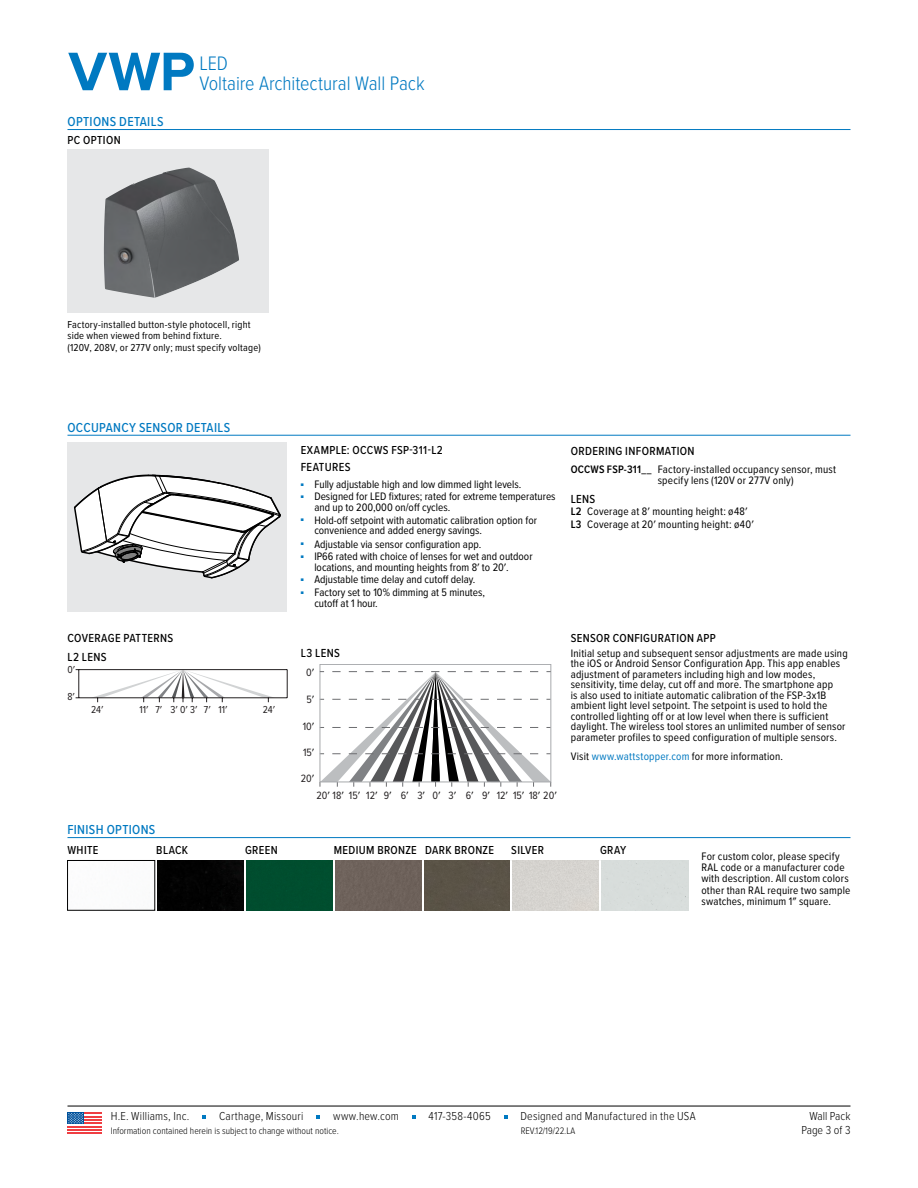
<style>
.page{position:relative;width:918px;height:1188px;background:#fff}
.page>*{position:absolute;margin:0;border:0;box-sizing:border-box;transform-origin:0 0}
.t1{font:700 56.25px "Proxima Nova";color:#0079c1}
.t2{font:300 20.25px/20.2px "Proxima Nova Cond";letter-spacing:-.005em;color:#0079c1}
.t3{font:500 13.5px "Proxima Nova Cond";letter-spacing:.025em;color:#0079c1}
.t4{font:500 12.15px "Proxima Nova Cond";letter-spacing:.025em;color:#000}
.t5{font:300 12px/13.6px "Proxima Nova Cond";letter-spacing:.015em;color:#000;text-align:right}
.t6{font:500 12px "Proxima Nova Cond";letter-spacing:.03em;color:#000}
.t7{font:11.25px/10.5px "Proxima Nova Cond";letter-spacing:.015em;color:#000}
.t8{font:10.95px "Proxima Nova Cond";color:#231f20}
.t9{font:10.5px/11.2px "Proxima Nova Cond";letter-spacing:.02em;color:#000}
.t10{font:10.5px "Proxima Nova Cond";color:#221e1f}
.t11{font:300 9.75px "Proxima Nova Cond";color:#000}
.s1{font-weight:600}
.s2{color:#0079c1}
.s3{color:#030404}
</style>
<div class="page">
<hr style="left:68px;top:129px;width:782px;height:1px;background:#0079c1">
<hr style="left:68px;top:435px;width:782px;height:1px;background:#0079c1">
<hr style="left:68px;top:837px;width:782px;height:1px;background:#0079c1">
<div style="left:68px;top:149px;width:201px;height:164px;background:#e6e7e8"></div>
<img style="left:104px;top:168px;width:135px;height:130px">
<div style="left:68px;top:442px;width:219px;height:169px;background:#e6e7e8"></div>
<svg style="left:74px;top:474px;width:207px;height:105px"></svg>
<svg style="left:91px;top:670px;width:184px;height:32px"></svg>
<svg style="left:287px;top:670px;width:1px;height:28px"></svg>
<svg style="left:79px;top:670px;width:1px;height:28px"></svg>
<hr style="left:76px;top:698px;width:211px;height:1px;background:#231f20">
<hr style="left:76px;top:669px;width:211px;height:1px;background:#231f20">
<svg style="left:320px;top:671px;width:231px;height:116px"></svg>
<div style="left:68px;top:860px;width:87px;height:50px;border:1px solid #000"></div>
<div style="left:158px;top:860px;width:86px;height:50px;background:#020202"></div>
<div style="left:247px;top:860px;width:85px;height:50px;background:#004d2e"></div>
<div style="left:335px;top:860px;width:86px;height:50px;background:#6e625b"></div>
<div style="left:424px;top:860px;width:86px;height:50px;background:#5a5347"></div>
<div style="left:513px;top:860px;width:86px;height:50px;background:#d6d3cf"></div>
<hr style="left:68px;top:1106px;width:782px;height:1px;background:#000">
<svg style="left:202px;top:1116px;width:4px;height:3px"></svg>
<svg style="left:316px;top:1116px;width:4px;height:3px"></svg>
<svg style="left:412px;top:1116px;width:4px;height:3px"></svg>
<div style="left:68px;top:1112px;width:34px;height:22px;background:linear-gradient(to right,#fff,#fff)"></div>
<hr style="left:68px;top:1126px;width:34px;height:1px;background:#ef3e42">
<hr style="left:68px;top:1129px;width:34px;height:2px;background:#ef3e42">
<hr style="left:68px;top:1132px;width:34px;height:2px;background:#ef3e42">
<hr style="left:68px;top:1122px;width:34px;height:2px;background:#ef3e42">
<hr style="left:68px;top:1119px;width:34px;height:2px;background:#ef3e42">
<hr style="left:68px;top:1116px;width:34px;height:1px;background:#ef3e42">
<hr style="left:68px;top:1112px;width:34px;height:2px;background:#ef3e42">
<div style="left:68px;top:1112px;width:16px;height:12px;background:#00529c"></div>
<svg style="left:68px;top:1113px;width:15px;height:11px"></svg>
<h1 class="t1" style="left:69px;top:30px;width:128px">VWP</h1>
<h2 class="t2" style="left:199px;top:52px;width:227px">LED<br>Voltaire Architectural Wall Pack</h2>
<p class="t3" style="left:68px;top:112px;width:97px">OPTIONS DETAILS</p>
<p class="t6" style="left:68px;top:131px;width:55px">PC OPTION</p>
<p class="t9" style="left:68px;top:319px;width:195px">Factory-installed button-style photocell, right side when viewed from behind fixture.<br>(120V, 208V, or 277V only; must specify voltage)</p>
<p class="t3" style="left:68px;top:417px;width:164px">OCCUPANCY SENSOR DETAILS</p>
<p class="t6" style="left:301px;top:442px;width:144px">EXAMPLE: OCCWS FSP-311-L2</p>
<p class="t4" style="left:571px;top:442px;width:125px">ORDERING INFORMATION</p>
<p class="t4" style="left:301px;top:458px;width:51px">FEATURES</p>
<p class="t7" style="left:658px;top:464px;width:180px;text-indent:-87px"><span class="s1">OCCWS FSP-311__</span> Factory-installed occupancy sensor, must specify lens (120V or 277V only)</p>
<p class="t7" style="left:301px;top:478px;width:222px"><sup>■</sup> Fully adjustable high and low dimmed light levels.</p>
<p class="t7" style="left:314px;top:491px;width:243px;text-indent:-14px"><sup>■</sup> Designed for LED fixtures; rated for extreme temperatures and up to 200,000 on/off cycles.</p>
<p class="t7" style="left:314px;top:514px;width:224px;text-indent:-14px"><sup>■</sup> Hold-off setpoint with automatic calibration option for convenience and added energy savings.</p>
<p class="t7" style="left:301px;top:538px;width:182px"><sup>■</sup> Adjustable via sensor configuration app.</p>
<p class="t7" style="left:314px;top:551px;width:220px;text-indent:-14px"><sup>■</sup> IP66 rated with choice of lenses for wet and outdoor locations, and mounting heights from 8′ to 20′.</p>
<p class="t7" style="left:301px;top:574px;width:176px"><sup>■</sup> Adjustable time delay and cutoff delay.</p>
<p class="t7" style="left:314px;top:587px;width:172px;text-indent:-14px"><sup>■</sup> Factory set to 10% dimming at 5 minutes, cutoff at 1 hour.</p>
<p class="t4" style="left:571px;top:490px;width:26px">LENS</p>
<p class="t7" style="left:571px;top:505px;width:184px;line-height:12.6px"><span class="s1">L2</span> Coverage at 8′ mounting height: ø48′<br><span class="s1">L3</span> Coverage at 20′ mounting height: ø40′</p>
<p class="t4" style="left:68px;top:630px;width:107px">COVERAGE PATTERNS</p>
<p class="t6" style="left:571px;top:630px;width:147px">SENSOR CONFIGURATION APP</p>
<p class="t4" style="left:68px;top:648px;width:41px">L2 LENS</p>
<p class="t4" style="left:301px;top:644px;width:40px">L3 LENS</p>
<p class="t7" style="left:571px;top:647px;width:279px">Initial setup and subsequent sensor adjustments are made using the iOS or Android Sensor Configuration App. This app enables adjustment of parameters including high and low modes, sensitivity, time delay, cut off and more. The smartphone app<br>is also used to initiate automatic calibration of the FSP-3x1B ambient light level setpoint. The setpoint is used to hold the controlled lighting off or at low level when there is sufficient daylight. The wireless tool stores an unlimited number of sensor parameter profiles to speed configuration of multiple sensors.</p>
<p class="t7" style="left:571px;top:751px;width:214px">Visit <span class="s2">www.wattstopper.com</span> for more information.</p>
<p class="t10" style="left:68px;top:662px;width:9px">0′</p>
<p class="t10" style="left:68px;top:689px;width:9px">8′</p>
<p class="t8" style="left:306px;top:665px;width:9px">0<span class="s3">′</span></p>
<p class="t8" style="left:306px;top:691px;width:9px">5<span class="s3">′</span></p>
<p class="t10" style="left:91px;top:702px;width:14px">24′</p>
<p class="t10" style="left:139px;top:702px;width:89px">11′ 7′ 3′ 0′ 3′ 7′ 11′</p>
<p class="t10" style="left:263px;top:702px;width:14px">24′</p>
<p class="t8" style="left:303px;top:719px;width:13px">10<span class="s3">′</span></p>
<p class="t8" style="left:303px;top:745px;width:13px">15<span class="s3">′</span></p>
<p class="t8" style="left:301px;top:771px;width:15px">20<span class="s3">′</span></p>
<p class="t8" style="left:317px;top:787px;width:45px">20<span class="s3">′</span> 18<span class="s3">′</span> 15<span class="s3">′</span></p>
<p class="t8" style="left:417px;top:787px;width:9px">3<span class="s3">′</span></p>
<p class="t8" style="left:482px;top:787px;width:76px">9<span class="s3">′</span> 12<span class="s3">′</span> 15<span class="s3">′</span> 18<span class="s3">′</span> 20<span class="s3">′</span></p>
<p class="t8" style="left:366px;top:787px;width:44px">12<span class="s3">′</span> 9<span class="s3">′</span> 6<span class="s3">′</span></p>
<p class="t8" style="left:433px;top:787px;width:42px">0<span class="s3">′</span> 3<span class="s3">′</span> 6<span class="s3">′</span></p>
<p class="t3" style="left:68px;top:820px;width:89px">FINISH OPTIONS</p>
<p class="t6" style="left:67px;top:842px;width:32px">WHITE</p>
<p class="t6" style="left:156px;top:842px;width:33px">BLACK</p>
<p class="t6" style="left:245px;top:842px;width:34px">GREEN</p>
<p class="t6" style="left:334px;top:842px;width:162px">MEDIUM BRONZE DARK BRONZE</p>
<p class="t6" style="left:511px;top:842px;width:34px">SILVER</p>
<p class="t6" style="left:600px;top:842px;width:28px">GRAY</p>
<p class="t7" style="left:701px;top:850px;width:151px;line-height:11.2px">For custom color, please specify<br>RAL code or a manufacturer code with description. All custom colors other than RAL require two sample swatches, minimum 1″ square.</p>
<p class="t5" style="left:111px;top:1109px;width:80px">H.E. Williams, Inc.</p>
<p class="t5" style="left:219px;top:1109px;width:86px">Carthage, Missouri</p>
<p class="t5" style="left:333px;top:1109px;width:67px">www.hew.com</p>
<p class="t5" style="left:429px;top:1109px;width:64px">417-358-4065</p>
<p class="t5" style="left:520px;top:1109px;width:177px">Designed and Manufactured in the USA</p>
<p class="t11" style="left:111px;top:1123px;width:230px">Information contained herein is subject to change without notice.</p>
<p class="t11" style="left:521px;top:1123px;width:56px">REV.12/19/22.LA</p>
<p class="t5" style="left:801px;top:1109px;width:51px">Wall Pack<br>Page 3 of 3</p>
</div>
